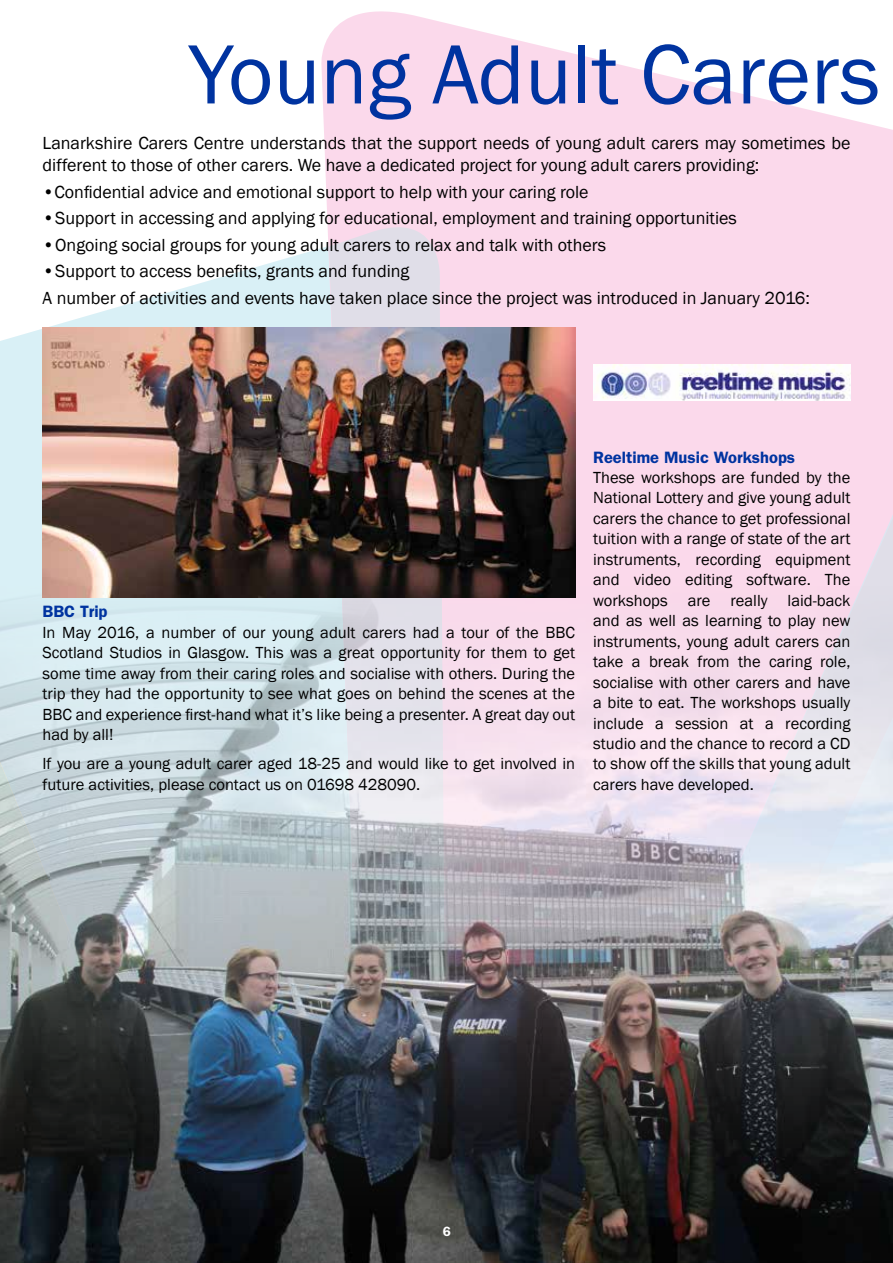
<style>
.page{position:relative;width:893px;height:1263px;background:#fff}
.page>*{position:absolute;margin:0;border:0;box-sizing:border-box;transform-origin:0 0}
.t1{font:87px "Franklin Gothic";color:#0033a0}
.t2{font:18px/22.4px "Franklin Gothic";color:#000}
.t3{font:16.5px/20.4px "Franklin Gothic";color:#000;text-align:justify}
.t4{font:600 16.5px "Franklin Gothic";color:#0033a0}
.t5{font:600 13.5px "Franklin Gothic";color:#fff}
</style>
<div class="page">
<svg style="left:321px;top:24px;width:207px;height:303px;background:#fbdcec"></svg>
<svg style="left:0;top:200px;width:326px;height:184px"></svg>
<div style="left:0;top:384px;width:43px;height:203px;background:#d9f0f6"></div>
<svg style="left:485px;top:43px;width:408px;height:284px"></svg>
<div style="left:514px;top:165px;width:379px;height:422px;background:#fbd9eb"></div>
<svg style="left:326px;top:11px;width:123px;height:316px;background:#f3dbea"></svg>
<img style="left:0;top:587px;width:893px;height:676px">
<img style="left:43px;top:327px;width:532px;height:270px">
<img style="left:593px;top:365px;width:257px;height:35px">
<h1 class="t1" style="left:189px;top:20px;width:693px">Young Adult Carers</h1>
<p class="t2" style="left:43px;top:132px;width:809px">Lanarkshire Carers Centre understands that the support needs of young adult carers may sometimes be different to those of other carers. We have a dedicated project for young adult carers providing:</p>
<p class="t2" style="left:43px;top:181px;width:548px">•Confidential advice and emotional support to help with your caring role</p>
<p class="t2" style="left:43px;top:207px;width:696px">•Support in accessing and applying for educational, employment and training opportunities</p>
<p class="t2" style="left:43px;top:234px;width:565px">•Ongoing social groups for young adult carers to relax and talk with others</p>
<p class="t2" style="left:43px;top:258px;width:769px;line-height:26.5px">•Support to access benefits, grants and funding<br>A number of activities and events have taken place since the project was introduced in January 2016:</p>
<p class="t4" style="left:43px;top:602px;width:67px">BBC Trip</p>
<p class="t3" style="left:43px;top:622px;width:534px">In May 2016, a number of our young adult carers had a tour of the BBC Scotland Studios in Glasgow. This was a great opportunity for them to get some time away from their caring roles and socialise with others. During the trip they had the opportunity to see what goes on behind the scenes at the BBC and experience first-hand what it’s like being a presenter. A great day out had by all!</p>
<p class="t3" style="left:43px;top:754px;width:534px">If you are a young adult carer aged 18-25 and would like to get involved in future activities, please contact us on 01698 428090.</p>
<p class="t4" style="left:593px;top:447px;width:204px">Reeltime Music Workshops</p>
<p class="t3" style="left:593px;top:468px;width:259px">These workshops are funded by the National Lottery and give young adult carers the chance to get professional tuition with a range of state of the art instruments, recording equipment and video editing software. The workshops are really laid-back and as well as learning to play new instruments, young adult carers can take a break from the caring role, socialise with other carers and have a bite to eat. The workshops usually include a session at a recording studio and the chance to record a CD to show off the skills that young adult carers have developed.</p>
<p class="t5" style="left:443px;top:1223px;width:10px">6</p>
</div>
